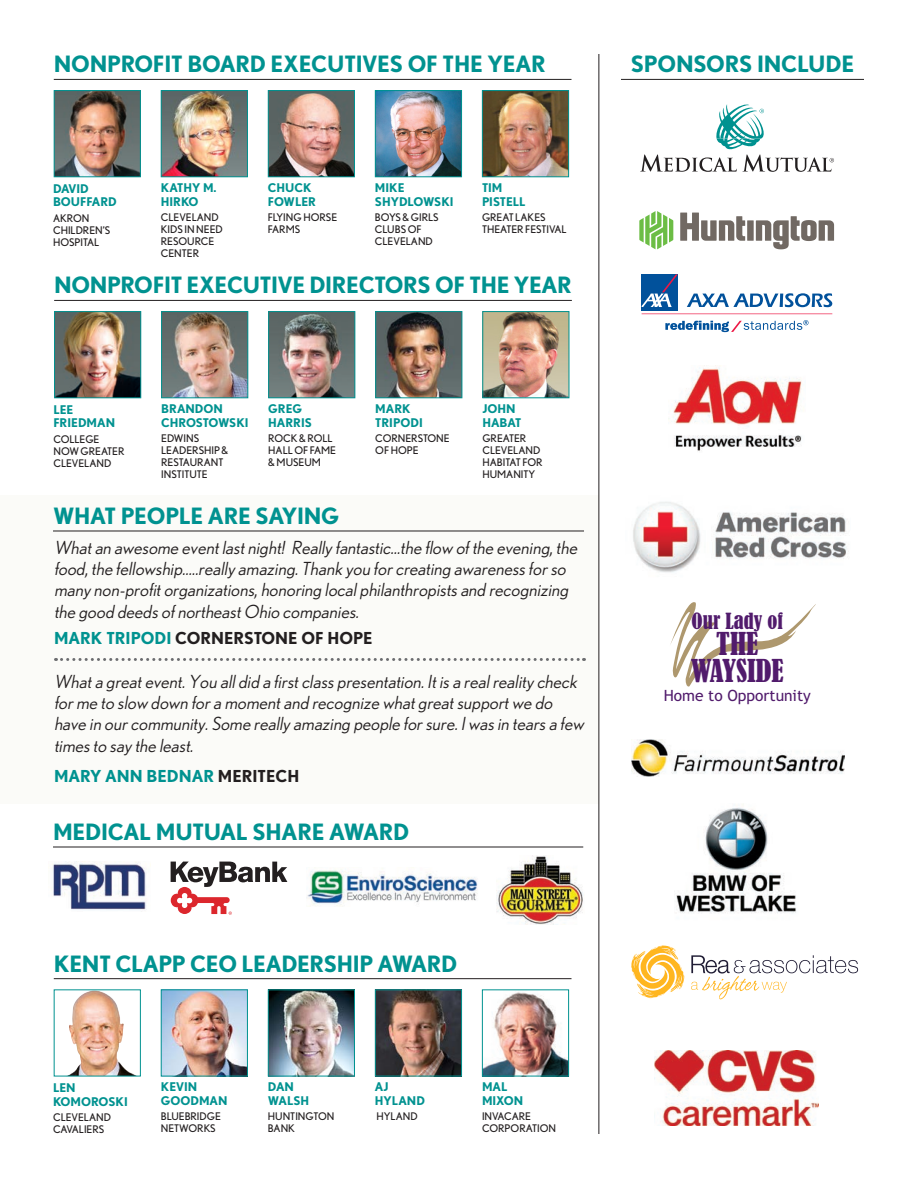
<style>
.page{position:relative;width:918px;height:1188px;background:#fff}
.page>*{position:absolute;margin:0;border:0;box-sizing:border-box;transform-origin:0 0}
.t1{font:condensed 29.25px/26.7px "Bernard";color:#511b6c;text-align:center}
.t2{font:700 22.5px "Nobel";letter-spacing:-.01em;color:#009290}
.t3{font:condensed 20.7px "Bernard";color:#511b6c}
.t4{font:italic 18px/21.5px "Nobel";color:#231f20}
.t5{font:700 16.5px "Nobel";color:#231f20}
.t6{font:700 16.5px "Nobel";color:#009290}
.t7{font:15.6px "Trebuchet MS";color:#511b6c}
.t8{font:700 12px/13.5px "Nobel";color:#009290}
.t9{font:10.5px/12px "Nobel";color:#231f20}
.s1{color:#009290}
.s2{color:#231f20}
</style>
<div class="page">
<div style="left:0;top:496px;width:598px;height:308px;background:#fbfbf8"></div>
<svg style="left:56px;top:658px;width:529px;height:3px"></svg>
<hr style="left:598px;top:54px;width:1px;height:1080px;background:#231f20">
<hr style="left:53px;top:531px;width:531px;height:1px;background:#231f20">
<hr style="left:621px;top:79px;width:243px;height:1px;background:#231f20">
<div style="left:747px;top:220px;width:7px;height:21px;background:#716963"></div>
<svg style="left:680px;top:213px;width:65px;height:28px"></svg>
<svg style="left:756px;top:216px;width:78px;height:33px"></svg>
<svg style="left:639px;top:211px;width:34px;height:38px"></svg>
<hr style="left:54px;top:79px;width:518px;height:1px;background:#231f20">
<img style="left:56px;top:92px;width:83px;height:83px">
<div style="left:54px;top:90px;width:87px;height:87px;border:1px solid #009290"></div>
<img style="left:163px;top:92px;width:83px;height:83px">
<div style="left:161px;top:90px;width:87px;height:87px;border:1px solid #009290"></div>
<img style="left:484px;top:92px;width:83px;height:83px">
<div style="left:482px;top:90px;width:87px;height:87px;border:1px solid #009290"></div>
<img style="left:377px;top:92px;width:83px;height:83px">
<div style="left:375px;top:90px;width:87px;height:87px;border:1px solid #009290"></div>
<img style="left:270px;top:92px;width:83px;height:83px">
<div style="left:268px;top:90px;width:87px;height:87px;border:1px solid #009290"></div>
<svg style="left:640px;top:104px;width:194px;height:68px"></svg>
<div style="left:642px;top:274px;width:36px;height:37px;background:#01519b"></div>
<svg style="left:642px;top:274px;width:36px;height:33px"></svg>
<svg style="left:687px;top:293px;width:145px;height:14px"></svg>
<hr style="left:642px;top:314px;width:190px;height:1px;background:#ed1845">
<svg style="left:665px;top:320px;width:144px;height:12px"></svg>
<img style="left:673px;top:367px;width:129px;height:84px">
<svg style="left:670px;top:602px;width:146px;height:85px"></svg>
<img style="left:631px;top:739px;width:214px;height:37px">
<svg style="left:631px;top:945px;width:54px;height:54px"></svg>
<svg style="left:691px;top:955px;width:167px;height:44px"></svg>
<img style="left:655px;top:1051px;width:164px;height:74px">
<hr style="left:54px;top:300px;width:518px;height:1px;background:#231f20">
<img style="left:56px;top:313px;width:83px;height:83px">
<div style="left:54px;top:311px;width:87px;height:87px;border:1px solid #009290"></div>
<img style="left:163px;top:313px;width:83px;height:83px">
<div style="left:161px;top:311px;width:87px;height:87px;border:1px solid #009290"></div>
<img style="left:484px;top:313px;width:83px;height:83px">
<div style="left:482px;top:311px;width:87px;height:87px;border:1px solid #009290"></div>
<img style="left:377px;top:313px;width:83px;height:83px">
<div style="left:375px;top:311px;width:87px;height:87px;border:1px solid #009290"></div>
<img style="left:270px;top:313px;width:83px;height:83px">
<div style="left:268px;top:311px;width:87px;height:87px;border:1px solid #009290"></div>
<hr style="left:54px;top:978px;width:518px;height:1px;background:#231f20">
<svg style="left:69px;top:991px;width:64px;height:83px"></svg>
<img style="left:73px;top:991px;width:21px;height:16px">
<img style="left:163px;top:991px;width:83px;height:83px">
<div style="left:161px;top:989px;width:87px;height:87px;border:1px solid #009290"></div>
<img style="left:484px;top:992px;width:83px;height:82px">
<div style="left:482px;top:989px;width:87px;height:87px;border:1px solid #009290"></div>
<img style="left:377px;top:991px;width:83px;height:83px">
<div style="left:375px;top:989px;width:87px;height:87px;border:1px solid #009290"></div>
<img style="left:270px;top:991px;width:83px;height:83px">
<div style="left:268px;top:989px;width:87px;height:87px;border:1px solid #009290"></div>
<img style="left:633px;top:502px;width:216px;height:71px">
<img style="left:676px;top:807px;width:120px;height:106px">
<hr style="left:53px;top:847px;width:530px;height:1px;background:#231f20">
<svg style="left:171px;top:862px;width:116px;height:53px"></svg>
<img style="left:52px;top:862px;width:95px;height:48px">
<img style="left:306px;top:870px;width:172px;height:36px">
<img style="left:497px;top:856px;width:86px;height:68px">
<p class="t2" style="left:54px;top:51px;width:494px">NONPROFIT BOARD EXECUTIVES OF THE YEAR</p>
<p class="t2" style="left:631px;top:51px;width:225px">SPONSORS INCLUDE</p>
<p class="t8" style="left:53px;top:181px;width:37px">DAVID</p>
<p class="t8" style="left:53px;top:195px;width:65px">BOUFFARD</p>
<p class="t9" style="left:53px;top:212px;width:59px">AKRON<br>CHILDREN’S<br>HOSPITAL</p>
<p class="t8" style="left:161px;top:181px;width:57px">KATHY M.<br>HIRKO</p>
<p class="t9" style="left:161px;top:211px;width:63px">CLEVELAND<br>KIDS IN NEED<br>RESOURCE<br>CENTER</p>
<p class="t8" style="left:268px;top:181px;width:50px">CHUCK<br>FOWLER</p>
<p class="t9" style="left:268px;top:211px;width:71px">FLYING HORSE<br>FARMS</p>
<p class="t8" style="left:375px;top:181px;width:80px">MIKE<br>SHYDLOWSKI</p>
<p class="t9" style="left:375px;top:211px;width:65px">BOYS &amp; GIRLS<br>CLUBS OF<br>CLEVELAND</p>
<p class="t8" style="left:482px;top:181px;width:45px">TIM<br>PISTELL</p>
<p class="t9" style="left:482px;top:211px;width:86px">GREAT LAKES<br>THEATER FESTIVAL</p>
<p class="t2" style="left:54px;top:272px;width:519px">NONPROFIT EXECUTIVE DIRECTORS OF THE YEAR</p>
<p class="t8" style="left:53px;top:402px;width:63px">LEE<br>FRIEDMAN</p>
<p class="t9" style="left:53px;top:433px;width:73px">COLLEGE<br>NOW GREATER<br>CLEVELAND</p>
<p class="t8" style="left:161px;top:402px;width:89px">BRANDON<br>CHROSTOWSKI</p>
<p class="t9" style="left:161px;top:432px;width:69px">EDWINS<br>LEADERSHIP &amp;<br>RESTAURANT<br>INSTITUTE</p>
<p class="t8" style="left:268px;top:402px;width:45px">GREG<br>HARRIS</p>
<p class="t9" style="left:268px;top:432px;width:69px">ROCK &amp; ROLL<br>HALL OF FAME &amp; MUSEUM</p>
<p class="t2" style="left:53px;top:502px;width:288px">WHAT PEOPLE ARE SAYING</p>
<p class="t8" style="left:375px;top:402px;width:49px">MARK<br>TRIPODI</p>
<p class="t9" style="left:375px;top:432px;width:76px">CORNERSTONE<br>OF HOPE</p>
<p class="t8" style="left:482px;top:402px;width:40px">JOHN<br>HABAT</p>
<p class="t9" style="left:482px;top:432px;width:62px">GREATER<br>CLEVELAND<br>HABITAT FOR<br>HUMANITY</p>
<p class="t4" style="left:54px;top:536px;width:528px">Whatan awesome eventlastnight! Really fantastic…the flow ofthe evening,the food,the fellowship…..really amazing.Thank you forcreating awarenessforso many non-profitorganizations,honoring localphilanthropistsand recognizing the good deedsofnortheastOhio companies.</p>
<p class="t5" style="left:54px;top:629px;width:320px"><span class="s1">MARK TRIPODI</span> CORNERSTONE OF HOPE</p>
<p class="t4" style="left:54px;top:671px;width:535px">Whata greatevent.You alldid a firstclasspresentation.Itisa realreality check forme to slow down fora momentand recognize whatgreatsupportwe do have in ourcommunity.Some really amazing people forsure.Iwasin tearsa few timesto say the least.</p>
<p class="t6" style="left:54px;top:766px;width:247px">MARY ANN BEDNAR <span class="s2">MERITECH</span></p>
<p class="t2" style="left:53px;top:818px;width:358px">MEDICAL MUTUAL SHARE AWARD</p>
<p class="t2" style="left:54px;top:950px;width:405px">KENT CLAPP CEO LEADERSHIP AWARD</p>
<p class="t8" style="left:53px;top:1081px;width:76px">LEN<br>KOMOROSKI</p>
<p class="t9" style="left:53px;top:1111px;width:60px">CLEVELAND<br>CAVALIERS</p>
<p class="t8" style="left:161px;top:1080px;width:68px">KEVIN<br>GOODMAN</p>
<p class="t9" style="left:161px;top:1110px;width:62px">BLUEBRIDGE<br>NETWORKS</p>
<p class="t8" style="left:268px;top:1080px;width:43px">DAN<br>WALSH</p>
<p class="t9" style="left:268px;top:1110px;width:68px">HUNTINGTON<br>BANK</p>
<p class="t8" style="left:375px;top:1080px;width:51px">AJ<br>HYLAND</p>
<p class="t9" style="left:377px;top:1110px;width:43px">HYLAND</p>
<p class="t8" style="left:482px;top:1080px;width:43px">MAL<br>MIXON</p>
<p class="t9" style="left:482px;top:1110px;width:76px">INVACARE<br>CORPORATION</p>
<p class="t3" style="left:692px;top:609px;width:93px">Our Lady of</p>
<p class="t1" style="left:691px;top:631px;width:95px">THE<br>WAYSIDE</p>
<p class="t7" style="left:664px;top:687px;width:149px">Home to Opportunity</p>
</div>
